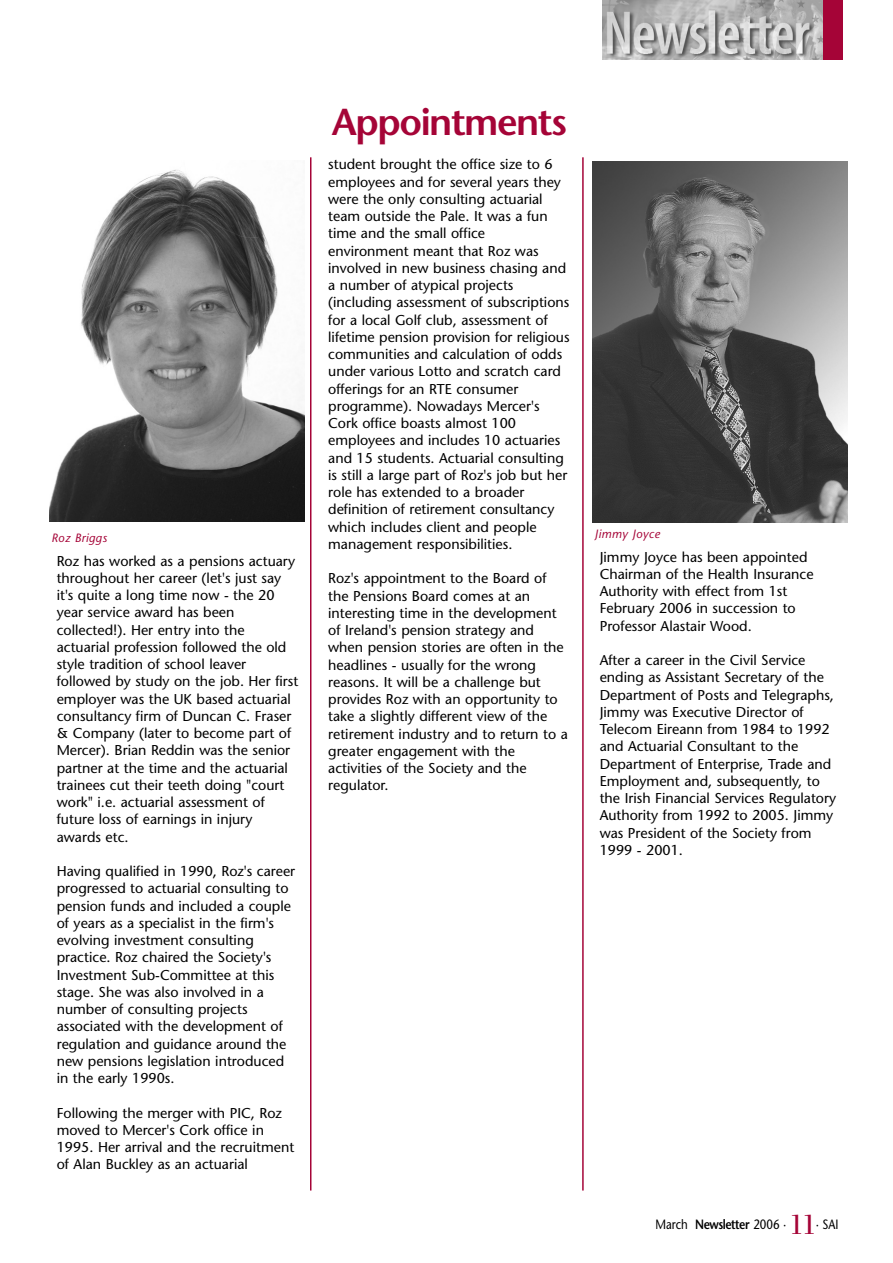
<style>
.page{position:relative;width:893px;height:1263px;background:#fff}
.page>*{position:absolute;margin:0;border:0;box-sizing:border-box;transform-origin:0 0}
.t1{font:600 37.5px "Stone Sans";letter-spacing:-.04em;color:#a50437}
.t2{font:30px "Bodoni";color:#a50437;scale:.85 1}
.t3{font:14.25px/17.2px "Stone Sans";color:#000}
.t4{font:13.5px "Stone Sans";color:#000;scale:.85 1}
.t5{font:italic 12px "Stone Sans";letter-spacing:.04em;color:#a50437}
.s1{font-weight:600}
</style>
<div class="page">
<hr style="left:310px;top:157px;width:1px;height:1034px;background:#a50437">
<hr style="left:582px;top:157px;width:2px;height:1034px;background:#a50437">
<img style="left:602px;top:0;width:221px;height:60px">
<div style="left:823px;top:0;width:19px;height:60px;background:#a50437"></div>
<img style="left:49px;top:169px;width:255px;height:353px">
<img style="left:592px;top:161px;width:255px;height:362px">
<h1 class="t1" style="left:332px;top:108px;width:236px">Appointments</h1>
<p class="t3" style="left:328px;top:157px;width:243px">student brought the office size to 6 employees and for several years they were the only consulting actuarial team outside the Pale. It was a fun time and the small office<br>environment meant that Roz was involved in new business chasing and a number of atypical projects (including assessment of subscriptions for a local Golf club, assessment of lifetime pension provision for religious communities and calculation of odds under various Lotto and scratch card offerings for an RTE consumer programme). Nowadays Mercer's Cork office boasts almost 100 employees and includes 10 actuaries and 15 students. Actuarial consulting is still a large part of Roz's job but her role has extended to a broader definition of retirement consultancy which includes client and people management responsibilities.</p>
<p class="t3" style="left:328px;top:571px;width:241px">Roz's appointment to the Board of the Pensions Board comes at an interesting time in the development of Ireland's pension strategy and when pension stories are often in the headlines - usually for the wrong reasons. It will be a challenge but provides Roz with an opportunity to take a slightly different view of the retirement industry and to return to a greater engagement with the activities of the Society and the regulator.</p>
<p class="t5" style="left:51px;top:533px;width:57px">Roz Briggs</p>
<p class="t5" style="left:595px;top:529px;width:67px">Jimmy Joyce</p>
<p class="t3" style="left:600px;top:550px;width:215px">Jimmy Joyce has been appointed<br>Chairman of the Health Insurance<br>Authority with effect from 1st<br>February 2006 in succession to<br>Professor Alastair Wood.</p>
<p class="t3" style="left:600px;top:653px;width:238px">After a career in the Civil Service ending as Assistant Secretary of the<br>Department of Posts and Telegraphs,<br>Jimmy was Executive Director of<br>Telecom Eireann from 1984 to 1992 and Actuarial Consultant to the<br>Department of Enterprise, Trade and<br>Employment and, subsequently, to the Irish Financial Services Regulatory<br>Authority from 1992 to 2005. Jimmy was President of the Society from<br>1999 - 2001.</p>
<p class="t3" style="left:57px;top:553px;width:243px">Roz has worked as a pensions actuary throughout her career (let's just say it's quite a long time now - the 20 year service award has been collected!). Her entry into the actuarial profession followed the old style tradition of school leaver followed by study on the job. Her first employer was the UK based actuarial consultancy firm of Duncan C. Fraser &amp; Company (later to become part of Mercer). Brian Reddin was the senior partner at the time and the actuarial trainees cut their teeth doing "court work" i.e. actuarial assessment of future loss of earnings in injury awards etc.</p>
<p class="t3" style="left:57px;top:864px;width:240px">Having qualified in 1990, Roz's career progressed to actuarial consulting to pension funds and included a couple of years as a specialist in the firm's evolving investment consulting practice. Roz chaired the Society's Investment Sub-Committee at this stage. She was also involved in a number of consulting projects associated with the development of regulation and guidance around the new pensions legislation introduced in the early 1990s.</p>
<p class="t3" style="left:57px;top:1105px;width:239px">Following the merger with PIC, Roz moved to Mercer's Cork office in 1995. Her arrival and the recruitment of Alan Buckley as an actuarial</p>
<p class="t4" style="left:655px;top:1219px;width:156px">March <span class="s1">Newsletter</span> 2006 ·</p>
<h2 class="t2" style="left:790px;top:1213px;width:31px">11</h2>
<p class="t4" style="left:816px;top:1219px;width:28px">· SAI</p>
</div>
